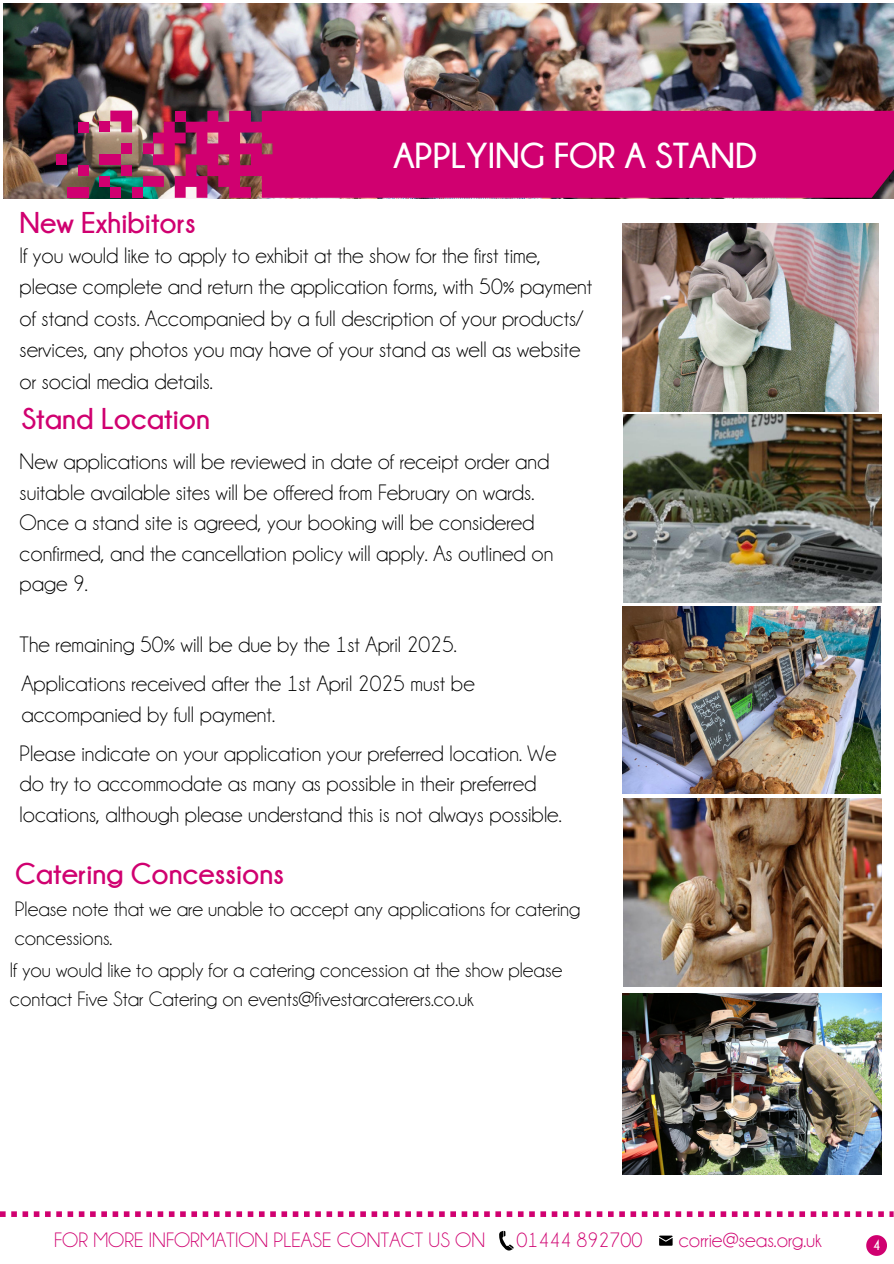
<style>
.page{position:relative;width:894px;height:1264px;background:#fff}
.page>*{position:absolute;margin:0;border:0;box-sizing:border-box;transform-origin:0 0}
.t1{font:700 36px "Champagne Limousines";color:#fff}
.t2{font:700 30px "Champagne Limousines";color:#d00070}
.t3{font:22.5px/30.3px "Champagne Limousines";color:#000}
.t4{font:21px/29.2px "Champagne Limousines";color:#000}
.t5{font:21px "Champagne Limousines";color:#d00070}
.t6{font:700 13.5px "Champagne Limousines";color:#fff}
</style>
<div class="page">
<svg style="left:0;top:1211px;width:893px;height:5px"></svg>
<svg style="left:866px;top:1235px;width:20px;height:20px"></svg>
<img style="left:3px;top:4px;width:890px;height:194px">
<div style="left:175px;top:111px;width:718px;height:87px;background:#d00070"></div>
<div style="left:175px;top:111px;width:11px;height:11px;background:#d00070"></div>
<div style="left:143px;top:176px;width:21px;height:11px;background:#d00070"></div>
<svg style="left:110px;top:111px;width:22px;height:21px"></svg>
<div style="left:132px;top:187px;width:11px;height:10px;background:#d00070"></div>
<div style="left:110px;top:187px;width:11px;height:10px;background:#d00070"></div>
<div style="left:67px;top:187px;width:22px;height:10px;background:#d00070"></div>
<div style="left:78px;top:165px;width:11px;height:11px;background:#d00070"></div>
<div style="left:99px;top:154px;width:22px;height:11px;background:#d00070"></div>
<div style="left:78px;top:122px;width:11px;height:10px;background:#d00070"></div>
<svg style="left:143px;top:122px;width:43px;height:43px;background:#a4295f"></svg>
<div style="left:121px;top:143px;width:11px;height:11px;background:#d00070"></div>
<div style="left:121px;top:165px;width:11px;height:11px;background:#d00070"></div>
<div style="left:56px;top:154px;width:11px;height:11px;background:#d00070"></div>
<div style="left:99px;top:176px;width:11px;height:11px;background:#d00070"></div>
<div style="left:99px;top:121px;width:11px;height:11px;background:#d00070"></div>
<svg style="left:659px;top:1235px;width:13px;height:10px"></svg>
<svg style="left:499px;top:1230px;width:14px;height:20px"></svg>
<img style="left:623px;top:414px;width:257px;height:188px">
<img style="left:623px;top:798px;width:257px;height:188px">
<img style="left:622px;top:224px;width:256px;height:187px">
<img style="left:622px;top:607px;width:257px;height:186px">
<img style="left:622px;top:993px;width:258px;height:181px">
<p class="t1" style="left:393px;top:135px;width:365px">APPLYING FOR A STAND</p>
<h2 class="t2" style="left:20px;top:206px;width:178px">New Exhibitors</h2>
<p class="t3" style="left:20px;top:240px;width:522px">If you would like to apply to exhibit at the show for the first time,</p>
<p class="t3" style="left:20px;top:272px;width:574px">please complete and return the application forms, with 50% payment</p>
<p class="t3" style="left:20px;top:303px;width:565px">of stand costs. Accompanied by a full description of your products/</p>
<p class="t3" style="left:20px;top:335px;width:562px">services, any photos you may have of your stand as well as website</p>
<h2 class="t3" style="left:20px;top:366px;width:194px">or social media details.</h2>
<p class="t2" style="left:21px;top:401px;width:190px">Stand Location</p>
<p class="t3" style="left:20px;top:447px;width:535px">New applications will be reviewed in date of receipt order and suitable available sites will be offered from February on wards.<br>Once a stand site is agreed, your booking will be considered confirmed, and the cancellation policy will apply. As outlined on page 9.</p>
<p class="t3" style="left:20px;top:629px;width:438px">The remaining 50% will be due by the 1st April 2025.</p>
<p class="t3" style="left:21px;top:668px;width:455px">Applications received after the 1st April 2025 must be accompanied by full payment.</p>
<p class="t3" style="left:20px;top:738px;width:543px">Please indicate on your application your preferred location. We do try to accommodate as many as possible in their preferred locations, although please understand this is not always possible.</p>
<p class="t2" style="left:15px;top:856px;width:270px">Catering Concessions</p>
<p class="t4" style="left:15px;top:894px;width:567px">Please note that we are unable to accept any applications for catering concessions.</p>
<p class="t4" style="left:10px;top:955px;width:554px">If you would like to apply for a catering concession at the show please contact Five Star Catering on events@fivestarcaterers.co.uk</p>
<p class="t5" style="left:54px;top:1228px;width:432px">FOR MORE INFORMATION PLEASE CONTACT US ON</p>
<p class="t5" style="left:516px;top:1228px;width:127px">01444 892700</p>
<p class="t5" style="left:678px;top:1228px;width:144px">corrie@seas.org.uk</p>
<p class="t6" style="left:872px;top:1238px;width:9px">4</p>
</div>
